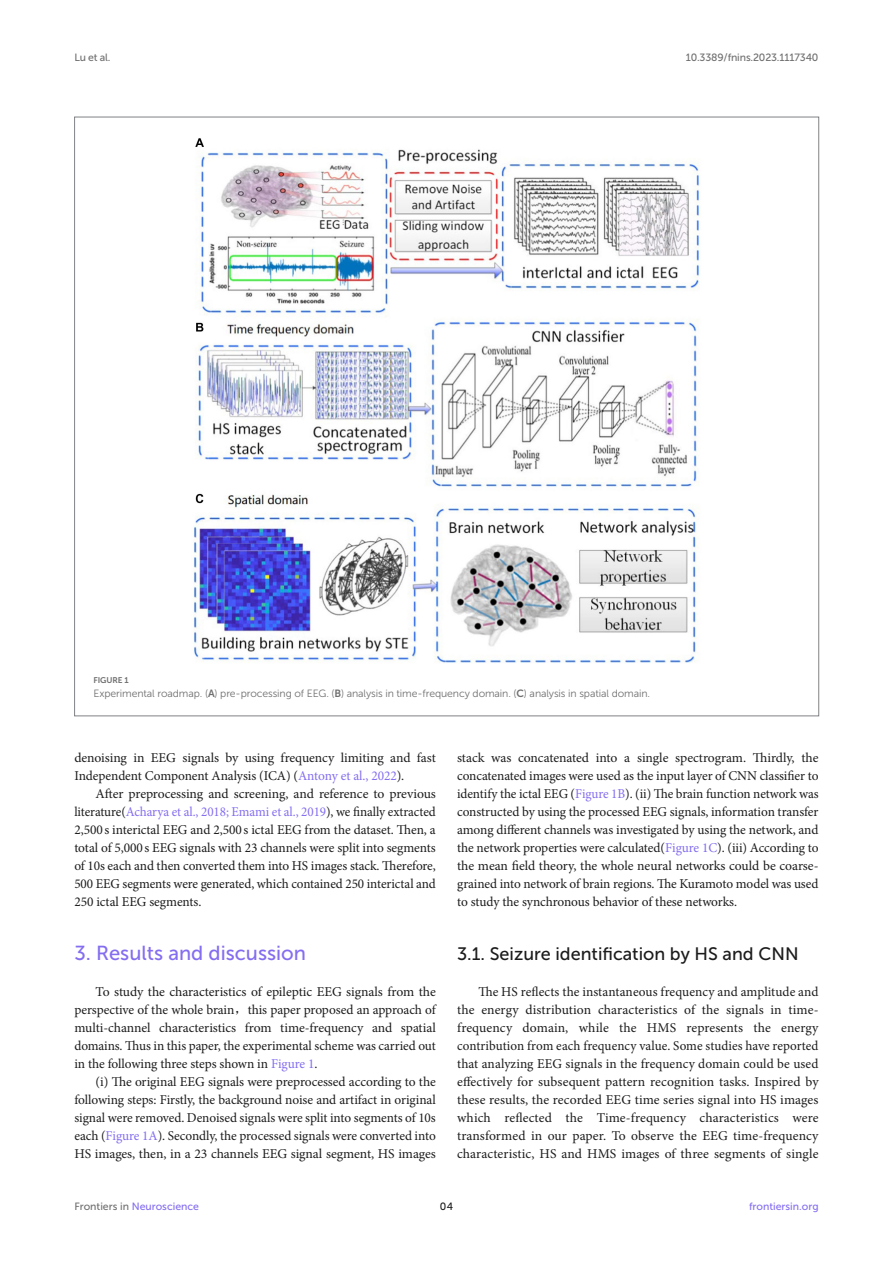
<style>
.page{position:relative;width:893px;height:1263px;background:#fff}
.page>*{position:absolute;margin:0;border:0;box-sizing:border-box;transform-origin:0 0}
.HEAD_1{font:20.25px "Museo Sans 500";color:#856df0}
.HEAD_2{font:18px "Museo Sans 500";color:#1b1c1b}
.TEXT{font:13.5px/18px "Minion Pro";letter-spacing:-.005em;color:#1b1c1b;text-align:justify}
.TEXT_FLUSH{font:13.5px/18px "Minion Pro";color:#1b1c1b;text-align:justify}
.FIG_LEG{font:10.5px "Museo Sans 300";letter-spacing:-.01em;color:#706f70}
.t1{font:10.5px "Museo Sans 500";color:#856df0}
.t2{font:10.5px "Museo Sans 500";letter-spacing:-.015em;color:#706f70}
.t3{font:10.5px "Museo Sans 500";color:#1b1c1b}
.FIG_HD{font:8.25px "Museo Sans 700";letter-spacing:-.01em;color:#706f70}
.s1{font-family:"Museo Sans 700"}
.s2{color:#856df0}
.s3{font-family:"Sim Sun"}
.s4{color:#706f70}
</style>
<div class="page">
<img style="left:194px;top:138px;width:506px;height:525px">
<p class="t2" style="left:74px;top:51px;width:38px">Lu et al.</p>
<p class="t2" style="left:686px;top:51px;width:134px">10.3389/fnins.2023.1117340</p>
<p class="FIG_HD" style="left:94px;top:676px;width:37px">FIGURE 1</p>
<p class="FIG_LEG" style="left:94px;top:688px;width:558px">Experimental roadmap. (<span class="s1">A</span>) pre-processing of EEG. (<span class="s1">B</span>) analysis in time-frequency domain. (<span class="s1">C</span>) analysis in spatial domain.</p>
<p class="TEXT" style="left:74px;top:749px;width:363px">denoising in EEG signals by using frequency limiting and fast<br>Independent Component Analysis (ICA) (<span class="s2">Antony et al., 2022</span>).</p>
<p class="TEXT" style="left:74px;top:785px;width:363px;text-indent:21px">After preprocessing and screening, and reference to previous literature(<span class="s2">Acharya et al., 2018; Emami et al., 2019</span>), we finally extracted 2,500s interictal EEG and 2,500s ictal EEG from the dataset. Then, a total of 5,000s EEG signals with 23 channels were split into segments of 10s each and then converted them into HS images stack. Therefore, 500 EEG segments were generated, which contained 250 interictal and 250 ictal EEG segments.</p>
<p class="HEAD_1" style="left:74px;top:942px;width:233px">3. Results and discussion</p>
<p class="TEXT_FLUSH" style="left:74px;top:983px;width:363px;text-indent:21px">To study the characteristics of epileptic EEG signals from the perspective of the whole brain<span class="s3">，</span>this paper proposed an approach of multi-channel characteristics from time-frequency and spatial domains. Thus in this paper, the experimental scheme was carried out in the following three steps shown in <span class="s2">Figure 1</span>.</p>
<p class="TEXT" style="left:74px;top:1073px;width:363px;text-indent:21px">(i) The original EEG signals were preprocessed according to the following steps: Firstly, the background noise and artifact in original signal were removed. Denoised signals were split into segments of 10s each (<span class="s2">Figure 1A</span>). Secondly, the processed signals were converted into HS images, then, in a 23 channels EEG signal segment, HS images</p>
<p class="TEXT" style="left:457px;top:749px;width:363px">stack was concatenated into a single spectrogram. Thirdly, the concatenated images were used as the input layer of CNN classifier to identify the ictal EEG (<span class="s2">Figure 1B</span>). (ii) The brain function network was constructed by using the processed EEG signals, information transfer among different channels was investigated by using the network, and the network properties were calculated(<span class="s2">Figure 1C</span>). (iii) According to the mean field theory, the whole neural networks could be coarse&shy;grained into network of brain regions. The Kuramoto model was used to study the synchronous behavior of these networks.</p>
<p class="HEAD_2" style="left:457px;top:944px;width:343px">3.1. Seizure identification by HS and CNN</p>
<p class="TEXT_FLUSH" style="left:457px;top:983px;width:363px;text-indent:21px">The HS reflects the instantaneous frequency and amplitude and the energy distribution characteristics of the signals in time&shy;frequency domain, while the HMS represents the energy contribution from each frequency value. Some studies have reported that analyzing EEG signals in the frequency domain could be used effectively for subsequent pattern recognition tasks. Inspired by these results, the recorded EEG time series signal into HS images which reflected the Time-frequency characteristics were transformed in our paper. To observe the EEG time-frequency characteristic, HS and HMS images of three segments of single</p>
<p class="t1" style="left:74px;top:1200px;width:126px"><span class="s4">Frontiers in</span> Neuroscience</p>
<p class="t3" style="left:440px;top:1200px;width:15px">04</p>
<p class="t1" style="left:749px;top:1200px;width:71px">frontiersin.org</p>
</div>
